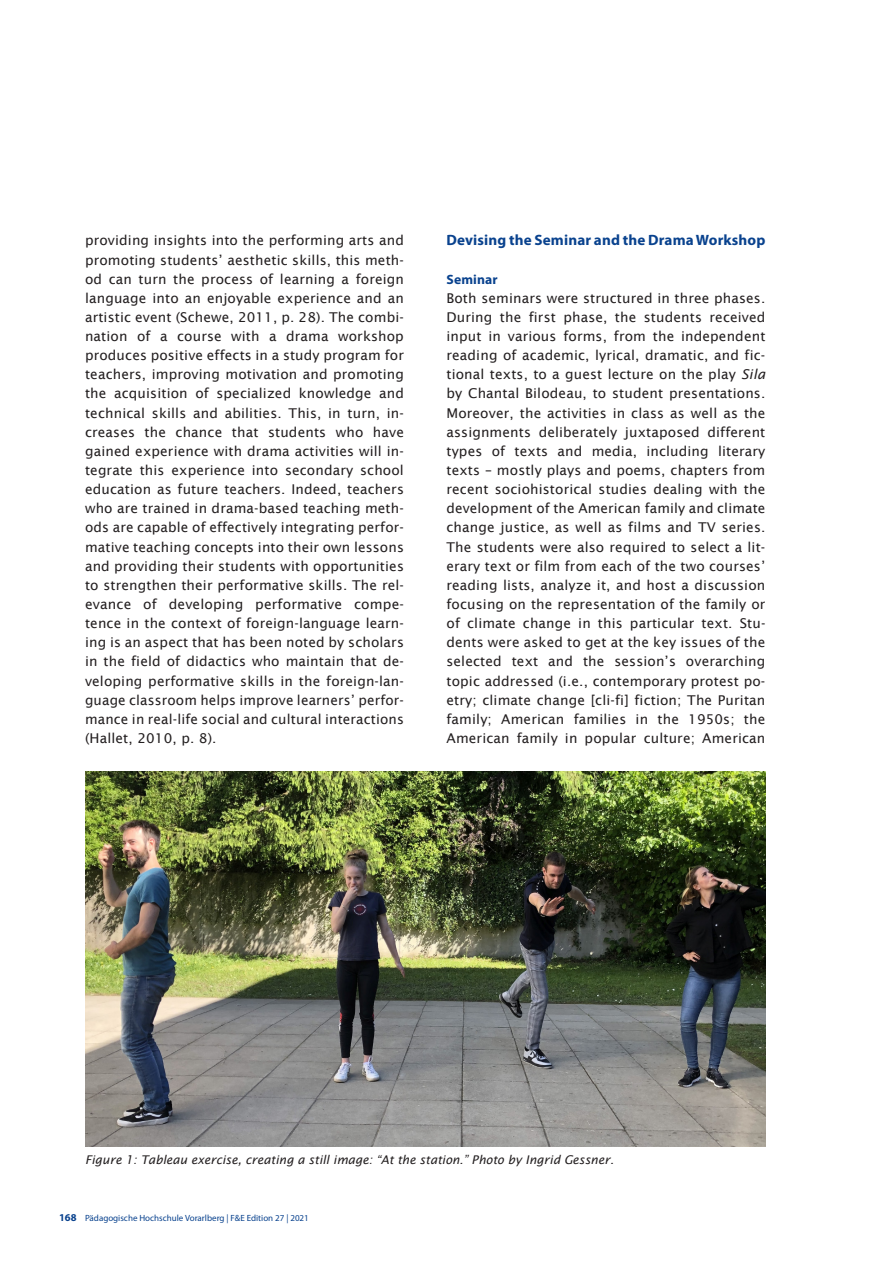
<style>
.page{position:relative;width:893px;height:1263px;background:#fff}
.page>*{position:absolute;margin:0;border:0;box-sizing:border-box;transform-origin:0 0}
.Fließtext{font:700 15px "Myriad Pro";letter-spacing:.01em;color:#09428e}
.Fließtext-2{font:13.5px/19.2px "Lucida Sans";letter-spacing:.01em;color:#231f20;text-align:justify}
.Fließtext-3{font:700 13.5px "Myriad Pro";letter-spacing:.01em;color:#09428e}
.Bildunterschrift{font:italic 12px "Lucida Sans";color:#231f20}
.t1{font:9px "Myriad Pro";color:#09428e}
.s1{font-style:italic}
.s2{font-weight:700;font-size:10.5px}
</style>
<div class="page">
<img style="left:85px;top:771px;width:680px;height:375px">
<p class="Fließtext-2" style="left:85px;top:231px;width:320px">providing insights into the performing arts and promoting students’ aesthetic skills, this meth&shy;od can turn the process of learning a foreign language into an enjoyable experience and an artistic event (Schewe, 2011, p. 28). The combi&shy;nation of a course with a drama workshop produces positive effects in a study program for teachers, improving motivation and promoting the acquisition of specialized knowledge and technical skills and abilities. This, in turn, in&shy;creases the chance that students who have gained experience with drama activities will in&shy;tegrate this experience into secondary school education as future teachers. Indeed, teachers who are trained in drama-based teaching meth&shy;ods are capable of effectively integrating perfor&shy;mative teaching concepts into their own lessons and providing their students with opportunities to strengthen their performative skills. The rel&shy;evance of developing performative compe&shy;tence in the context of foreign-language learn&shy;ing is an aspect that has been noted by scholars in the field of didactics who maintain that de&shy;veloping performative skills in the foreign-lan&shy;guage classroom helps improve learners’ perfor&shy;mance in real-life social and cultural interactions (Hallet, 2010, p. 8).</p>
<p class="Fließtext" style="left:446px;top:231px;width:320px">Devising the Seminar and the Drama Workshop</p>
<p class="Fließtext-3" style="left:446px;top:270px;width:53px">Seminar</p>
<p class="Fließtext-2" style="left:446px;top:288px;width:320px">Both seminars were structured in three phases.<br>During the first phase, the students received input in various forms, from the independent reading of academic, lyrical, dramatic, and fic&shy;tional texts, to a guest lecture on the play <span class="s1">Sila </span>by Chantal Bilodeau, to student presentations.<br>Moreover, the activities in class as well as the assignments deliberately juxtaposed different types of texts and media, including literary texts – mostly plays and poems, chapters from recent sociohistorical studies dealing with the development of the American family and climate change justice, as well as films and TV series.<br>The students were also required to select a lit&shy;erary text or film from each of the two courses’ reading lists, analyze it, and host a discussion focusing on the representation of the family or of climate change in this particular text. Stu&shy;dents were asked to get at the key issues of the selected text and the session’s overarching topic addressed (i.e., contemporary protest po&shy;etry; climate change [cli-fi] fiction; The Puritan family; American families in the 1950s; the American family in popular culture; American</p>
<p class="Bildunterschrift" style="left:85px;top:1152px;width:530px">Figure 1: Tableau exercise, creating a still image: “At the station.” Photo by Ingrid Gessner.</p>
<p class="t1" style="left:59px;top:1213px;width:251px"><span class="s2">168</span> Pädagogische Hochschule Vorarlberg | F&amp;E Edition 27 | 2021</p>
</div>
